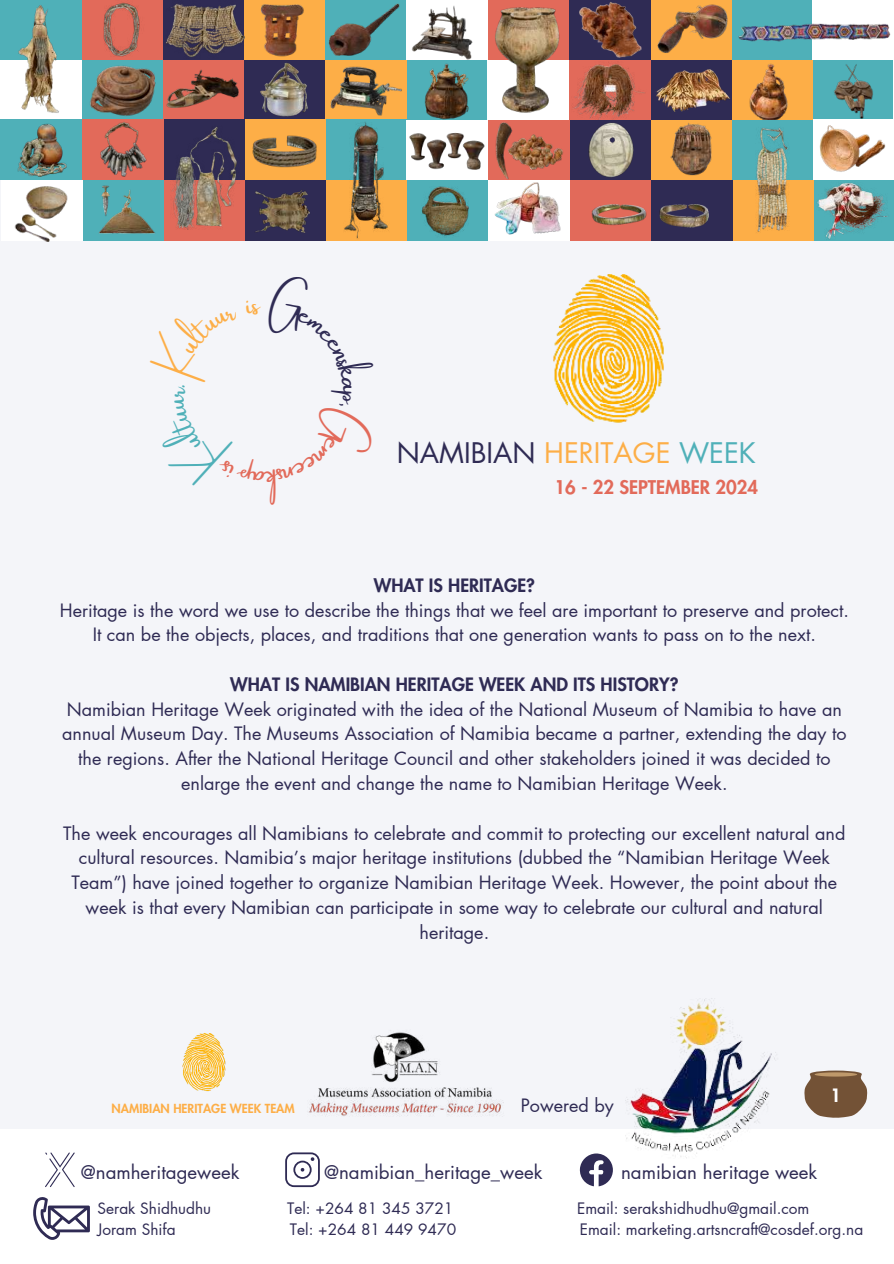
<style>
.page{position:relative;width:894px;height:1264px;background:#fff}
.page>*{position:absolute;margin:0;border:0;box-sizing:border-box;transform-origin:0 0}
.t1{font:28.35px "Amsterdam One";color:#4fb0b8}
.t2{font:27.75px "Futura LT Pro";color:#2f2b54}
.t3{font:18.6px "Futura LT Pro";color:#2f2b54}
.t4{font:800 18.45px "Futura LT Pro";color:#e26a5a}
.t5{font:18px/24.8px "Futura LT Pro";color:#2f2b54;text-align:center}
.t6{font:800 18px "Futura LT Pro";color:#2f2b54}
.t7{font:800 18px "Futura LT Pro";color:#fff}
.t8{font:15.45px "Futura LT Pro";color:#2f2b54}
.t9{font:800 12.15px "Futura LT Pro";color:#fdae47}
.s1{color:#fdae47}
.s2{color:#4fb0b8}
</style>
<div class="page">
<div style="left:0;top:0;width:893px;height:1263px;background:#f4f5f9"></div>
<div style="left:0;top:1129px;width:893px;height:134px;background:#fff"></div>
<img style="left:625px;top:998px;width:151px;height:160px">
<img style="left:309px;top:1032px;width:195px;height:84px">
<div style="left:731px;top:0;width:81px;height:60px;background:#4fb0b8"></div>
<div style="left:650px;top:0;width:81px;height:60px;background:#fdae47"></div>
<div style="left:569px;top:0;width:81px;height:60px;background:#2f2b54"></div>
<div style="left:487px;top:0;width:81px;height:60px;background:#e26a5a"></div>
<div style="left:325px;top:0;width:81px;height:60px;background:#4fb0b8"></div>
<div style="left:244px;top:0;width:81px;height:60px;background:#fdae47"></div>
<div style="left:162px;top:0;width:82px;height:60px;background:#2f2b54"></div>
<div style="left:81px;top:0;width:81px;height:60px;background:#e26a5a"></div>
<div style="left:0;top:0;width:81px;height:60px;background:#4fb0b8"></div>
<img style="left:261px;top:4px;width:43px;height:53px">
<img style="left:579px;top:2px;width:62px;height:56px">
<img style="left:328px;top:3px;width:72px;height:53px">
<img style="left:657px;top:4px;width:71px;height:49px">
<div style="left:406px;top:0;width:81px;height:60px;background:#fff"></div>
<img style="left:411px;top:5px;width:62px;height:55px">
<div style="left:812px;top:0;width:81px;height:60px;background:#fff"></div>
<div style="left:812px;top:61px;width:81px;height:60px;background:#4fb0b8"></div>
<img style="left:831px;top:64px;width:43px;height:56px">
<div style="left:731px;top:61px;width:81px;height:60px;background:#fdae47"></div>
<img style="left:749px;top:64px;width:39px;height:56px">
<div style="left:650px;top:61px;width:81px;height:60px;background:#2f2b54"></div>
<img style="left:656px;top:69px;width:74px;height:43px">
<div style="left:569px;top:61px;width:81px;height:60px;background:#e26a5a"></div>
<img style="left:573px;top:62px;width:72px;height:58px">
<div style="left:406px;top:60px;width:81px;height:60px;background:#4fb0b8"></div>
<img style="left:424px;top:63px;width:45px;height:57px">
<div style="left:325px;top:60px;width:81px;height:60px;background:#fdae47"></div>
<img style="left:330px;top:66px;width:72px;height:50px">
<div style="left:244px;top:60px;width:81px;height:60px;background:#2f2b54"></div>
<img style="left:260px;top:63px;width:48px;height:54px">
<div style="left:162px;top:60px;width:82px;height:60px;background:#e26a5a"></div>
<img style="left:166px;top:69px;width:73px;height:39px">
<div style="left:81px;top:60px;width:81px;height:60px;background:#4fb0b8"></div>
<div style="left:487px;top:61px;width:81px;height:60px;background:#fff"></div>
<div style="left:0;top:61px;width:81px;height:60px;background:#fff"></div>
<div style="left:731px;top:120px;width:81px;height:60px;background:#4fb0b8"></div>
<div style="left:650px;top:120px;width:81px;height:60px;background:#fdae47"></div>
<img style="left:670px;top:123px;width:42px;height:53px">
<div style="left:569px;top:120px;width:81px;height:60px;background:#2f2b54"></div>
<div style="left:488px;top:120px;width:81px;height:60px;background:#e26a5a"></div>
<div style="left:325px;top:120px;width:81px;height:60px;background:#4fb0b8"></div>
<div style="left:244px;top:120px;width:81px;height:60px;background:#fdae47"></div>
<div style="left:163px;top:120px;width:81px;height:60px;background:#2f2b54"></div>
<div style="left:82px;top:120px;width:81px;height:60px;background:#e26a5a"></div>
<div style="left:1px;top:120px;width:81px;height:60px;background:#4fb0b8"></div>
<div style="left:406px;top:120px;width:81px;height:60px;background:#fff"></div>
<div style="left:812px;top:120px;width:81px;height:60px;background:#fff"></div>
<img style="left:819px;top:125px;width:66px;height:47px">
<div style="left:813px;top:180px;width:80px;height:60px;background:#4fb0b8"></div>
<img style="left:817px;top:183px;width:71px;height:57px">
<div style="left:732px;top:180px;width:81px;height:60px;background:#fdae47"></div>
<div style="left:651px;top:180px;width:81px;height:60px;background:#2f2b54"></div>
<div style="left:569px;top:180px;width:81px;height:60px;background:#e26a5a"></div>
<div style="left:407px;top:180px;width:81px;height:60px;background:#4fb0b8"></div>
<div style="left:326px;top:180px;width:81px;height:60px;background:#fdae47"></div>
<div style="left:244px;top:180px;width:82px;height:60px;background:#2f2b54"></div>
<div style="left:163px;top:180px;width:81px;height:60px;background:#e26a5a"></div>
<img style="left:90px;top:65px;width:66px;height:51px">
<div style="left:82px;top:180px;width:81px;height:60px;background:#4fb0b8"></div>
<div style="left:488px;top:180px;width:81px;height:60px;background:#fff"></div>
<img style="left:494px;top:122px;width:69px;height:113px">
<div style="left:1px;top:180px;width:81px;height:60px;background:#fff"></div>
<img style="left:14px;top:186px;width:61px;height:56px">
<img style="left:17px;top:123px;width:50px;height:54px">
<img style="left:100px;top:122px;width:47px;height:55px">
<img style="left:252px;top:135px;width:65px;height:33px">
<img style="left:103px;top:2px;width:37px;height:54px">
<img style="left:756px;top:127px;width:32px;height:106px">
<img style="left:409px;top:132px;width:76px;height:38px">
<img style="left:591px;top:200px;width:118px;height:31px">
<img style="left:344px;top:122px;width:45px;height:117px">
<img style="left:588px;top:123px;width:46px;height:55px">
<img style="left:738px;top:23px;width:153px;height:19px">
<img style="left:99px;top:185px;width:56px;height:49px">
<img style="left:255px;top:190px;width:55px;height:43px">
<img style="left:166px;top:4px;width:78px;height:53px">
<img style="left:492px;top:7px;width:70px;height:106px">
<img style="left:171px;top:127px;width:66px;height:102px">
<img style="left:422px;top:186px;width:46px;height:50px">
<img style="left:14px;top:5px;width:57px;height:108px">
<img style="left:553px;top:274px;width:111px;height:148px">
<svg style="left:285px;top:1152px;width:35px;height:35px"></svg>
<svg style="left:579px;top:1153px;width:33px;height:33px"></svg>
<svg style="left:33px;top:1197px;width:56px;height:42px"></svg>
<svg style="left:45px;top:1152px;width:29px;height:35px"></svg>
<img style="left:182px;top:1033px;width:44px;height:59px">
<svg style="left:804px;top:1070px;width:63px;height:47px;background:#8b6f58"></svg>
<h1 class="t1" style="left:159px;top:396px;width:12px;rotate:-90deg">r</h1>
<h2 class="t2" style="left:396px;top:439px;width:360px">NAMIBIAN <span class="s1">HERITAGE</span> <span class="s2">WEEK</span></h2>
<p class="t4" style="left:554px;top:479px;width:205px">16 - 22 SEPTEMBER 2024</p>
<p class="t6" style="left:373px;top:577px;width:163px">WHAT IS HERITAGE?</p>
<p class="t5" style="left:60px;top:598px;width:790px">Heritage is the word we use to describe the things that we feel are important to preserve and protect.<br>It can be the objects, places, and traditions that one generation wants to pass on to the next.</p>
<p class="t6" style="left:230px;top:676px;width:449px">WHAT IS NAMIBIAN HERITAGE WEEK AND ITS HISTORY?</p>
<p class="t5" style="left:62px;top:697px;width:785px">Namibian Heritage Week originated with the idea of the National Museum of Namibia to have an annual Museum Day. The Museums Association of Namibia became a partner, extending the day to the regions. After the National Heritage Council and other stakeholders joined it was decided to enlarge the event and change the name to Namibian Heritage Week.</p>
<p class="t5" style="left:63px;top:821px;width:783px">The week encourages all Namibians to celebrate and commit to protecting our excellent natural and cultural resources. Namibia’s major heritage institutions (dubbed the “Namibian Heritage Week Team”) have joined together to organize Namibian Heritage Week. However, the point about the week is that every Namibian can participate in some way to celebrate our cultural and natural heritage.</p>
<p class="t9" style="left:112px;top:1102px;width:185px">NAMIBIAN HERITAGE WEEK TEAM</p>
<p class="t5" style="left:520px;top:1093px;width:94px">Powered by</p>
<p class="t7" style="left:830px;top:1087px;width:12px">1</p>
<p class="t3" style="left:81px;top:1163px;width:160px">@namheritageweek</p>
<p class="t3" style="left:324px;top:1163px;width:220px">@namibian_heritage_week</p>
<p class="t3" style="left:621px;top:1163px;width:198px">namibian heritage week</p>
<p class="t8" style="left:97px;top:1200px;width:115px">Serak Shidhudhu</p>
<p class="t8" style="left:287px;top:1200px;width:168px">Tel: +264 81 345 3721</p>
<p class="t8" style="left:577px;top:1200px;width:234px">Email: serakshidhudhu@gmail.com</p>
<p class="t8" style="left:97px;top:1222px;width:80px">Joram Shifa</p>
<p class="t8" style="left:290px;top:1222px;width:168px">Tel: +264 81 449 9470</p>
<p class="t8" style="left:579px;top:1222px;width:285px">Email: marketing.artsncraft@cosdef.org.na</p>
</div>
